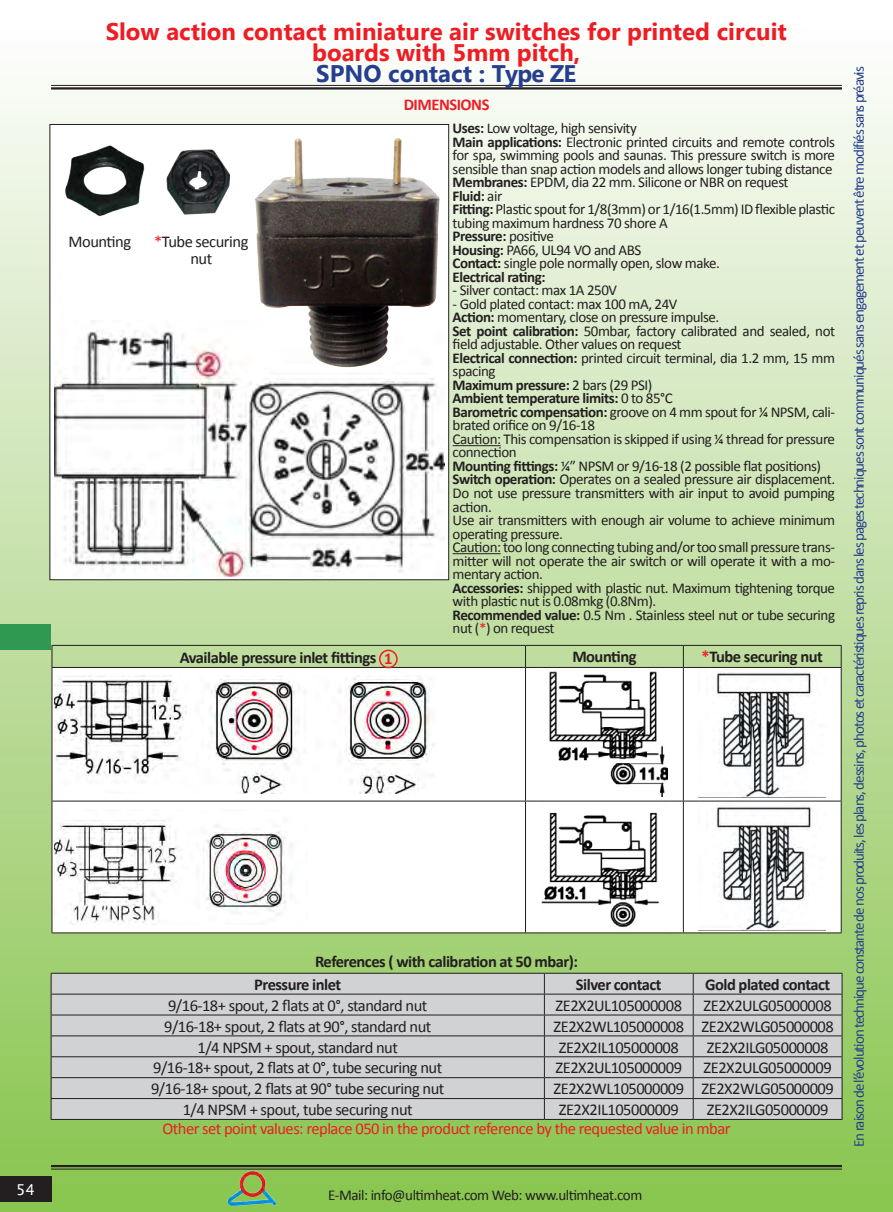
<style>
.page{position:relative;width:893px;height:1212px;background:#fff}
.page>*{position:absolute;margin:0;border:0;box-sizing:border-box;transform-origin:0 0}
.t1{font:700 24px/21px "Microsoft New Tai Lue";color:#ee1d23;text-align:center}
.t2{font:700 24px "Microsoft New Tai Lue";color:#253f8e}
.t3{font:16.5px/16.5px "Calibri";letter-spacing:-.03em;color:#231f20;text-align:center}
.t4{font:700 16.5px/23px "Calibri";letter-spacing:-.03em;color:#231f20}
.t5{font:16.5px "Calibri";letter-spacing:-.03em;color:#ee1d23}
.t6{font:700 16.5px "Calibri";letter-spacing:-.03em;color:#ee1d23}
.t7{font:15px/13.5px "Calibri";letter-spacing:-.03em;color:#231f20}
.t8{font:15px "Calibri";letter-spacing:-.07em;color:#253f8e}
.t9{font:15px "Lucida Sans Unicode";color:#fff}
.s1{color:#ee1d23}
.s2{font-weight:700}
</style>
<div class="page">
<div style="left:0;top:0;width:893px;height:1212px;background:linear-gradient(to bottom,#fffdff,#87c34d)"></div>
<div style="left:0;top:1176px;width:51px;height:26px;background:#231f20"></div>
<hr style="left:51px;top:1165px;width:791px;height:2px;background:#231f20">
<hr style="left:51px;top:1169px;width:791px;height:1px;background:#231f20">
<hr style="left:51px;top:85px;width:791px;height:1px;background:#231f20">
<hr style="left:51px;top:87px;width:791px;height:3px;background:#231f20">
<div style="left:0;top:624px;width:51px;height:26px;background:#309951"></div>
<img style="left:223px;top:1158px;width:61px;height:54px">
<div style="left:50px;top:124px;width:399px;height:456px;background:#fff"></div>
<img style="left:54px;top:321px;width:390px;height:255px">
<hr style="left:453px;top:445px;width:48px;height:1px;background:#231f20">
<hr style="left:453px;top:553px;width:48px;height:1px;background:#231f20">
<svg style="left:53px;top:668px;width:788px;height:264px"></svg>
<hr style="left:52px;top:645px;width:473px;height:1px;background:#231f20">
<svg style="left:52px;top:646px;width:1px;height:21px"></svg>
<hr style="left:525px;top:645px;width:158px;height:1px;background:#231f20">
<svg style="left:525px;top:646px;width:1px;height:21px"></svg>
<hr style="left:683px;top:645px;width:159px;height:1px;background:#231f20">
<svg style="left:683px;top:646px;width:1px;height:21px"></svg>
<svg style="left:841px;top:646px;width:1px;height:21px"></svg>
<hr style="left:52px;top:667px;width:473px;height:1px;background:#231f20">
<hr style="left:52px;top:668px;width:1px;height:133px;background:#231f20">
<hr style="left:525px;top:667px;width:158px;height:1px;background:#231f20">
<hr style="left:525px;top:668px;width:1px;height:133px;background:#231f20">
<hr style="left:683px;top:667px;width:159px;height:1px;background:#231f20">
<hr style="left:683px;top:668px;width:1px;height:133px;background:#231f20">
<hr style="left:841px;top:668px;width:1px;height:133px;background:#231f20">
<hr style="left:52px;top:801px;width:473px;height:1px;background:#231f20">
<hr style="left:52px;top:801px;width:1px;height:131px;background:#231f20">
<hr style="left:525px;top:801px;width:158px;height:1px;background:#231f20">
<hr style="left:525px;top:801px;width:1px;height:131px;background:#231f20">
<hr style="left:683px;top:801px;width:159px;height:1px;background:#231f20">
<hr style="left:683px;top:801px;width:1px;height:131px;background:#231f20">
<hr style="left:841px;top:801px;width:1px;height:131px;background:#231f20">
<hr style="left:52px;top:932px;width:473px;height:1px;background:#231f20">
<hr style="left:525px;top:932px;width:158px;height:1px;background:#231f20">
<hr style="left:683px;top:932px;width:159px;height:1px;background:#231f20">
<div style="left:379px;top:650px;width:19px;height:18px;border:2px solid #ee1d23;border-radius:50%"></div>
<img style="left:54px;top:675px;width:398px;height:118px">
<img style="left:541px;top:670px;width:127px;height:126px">
<img style="left:699px;top:669px;width:127px;height:128px">
<img style="left:54px;top:810px;width:254px;height:114px">
<img style="left:541px;top:803px;width:127px;height:128px">
<img style="left:699px;top:803px;width:127px;height:128px">
<div style="left:52px;top:974px;width:790px;height:145px;background:#d1d2d4"></div>
<hr style="left:51px;top:973px;width:493px;height:1px;background:#231f20">
<hr style="left:544px;top:973px;width:149px;height:1px;background:#231f20">
<hr style="left:693px;top:973px;width:149px;height:1px;background:#231f20">
<hr style="left:51px;top:994px;width:493px;height:1px;background:#231f20">
<hr style="left:544px;top:994px;width:149px;height:1px;background:#231f20">
<hr style="left:693px;top:994px;width:149px;height:1px;background:#231f20">
<hr style="left:51px;top:1014px;width:493px;height:1px;background:#231f20">
<hr style="left:544px;top:1014px;width:149px;height:1px;background:#231f20">
<hr style="left:693px;top:1014px;width:149px;height:1px;background:#231f20">
<hr style="left:51px;top:1035px;width:493px;height:1px;background:#231f20">
<hr style="left:544px;top:1035px;width:149px;height:1px;background:#231f20">
<hr style="left:693px;top:1035px;width:149px;height:1px;background:#231f20">
<hr style="left:51px;top:1056px;width:493px;height:1px;background:#231f20">
<hr style="left:544px;top:1056px;width:149px;height:1px;background:#231f20">
<hr style="left:693px;top:1056px;width:149px;height:1px;background:#231f20">
<hr style="left:51px;top:1077px;width:493px;height:1px;background:#231f20">
<hr style="left:544px;top:1077px;width:149px;height:1px;background:#231f20">
<hr style="left:693px;top:1077px;width:149px;height:1px;background:#231f20">
<hr style="left:51px;top:1098px;width:493px;height:1px;background:#231f20">
<svg style="left:51px;top:973px;width:1px;height:146px"></svg>
<hr style="left:544px;top:1098px;width:149px;height:1px;background:#231f20">
<svg style="left:544px;top:973px;width:1px;height:146px"></svg>
<hr style="left:693px;top:1098px;width:149px;height:1px;background:#231f20">
<svg style="left:693px;top:973px;width:1px;height:146px"></svg>
<svg style="left:842px;top:973px;width:1px;height:146px"></svg>
<hr style="left:51px;top:1119px;width:493px;height:1px;background:#231f20">
<hr style="left:544px;top:1119px;width:149px;height:1px;background:#231f20">
<hr style="left:693px;top:1119px;width:149px;height:1px;background:#231f20">
<img style="left:251px;top:138px;width:193px;height:235px">
<img style="left:166px;top:149px;width:65px;height:66px">
<img style="left:65px;top:145px;width:80px;height:71px">
<p class="t9" style="left:16px;top:1178px;width:20px">54</p>
<h1 class="t1" style="left:106px;top:23px;width:683px">Slow action contact miniature air switches for printed circuit boards with 5mm pitch,</h1>
<h1 class="t2" style="left:316px;top:60px;width:262px">SPNO contact : Type ZE</h1>
<p class="t3" style="left:69px;top:234px;width:64px">Mounting</p>
<p class="t3" style="left:154px;top:234px;width:96px"><span class="s1">*</span>Tube securing nut</p>
<p class="t6" style="left:404px;top:94px;width:87px">DIMENSIONS</p>
<p class="t7" style="left:453px;top:122px;width:384px"><span class="s2">Uses:</span> Low voltage, high sensivity<br><span class="s2">Main applications:</span> Electronic printed circuits and remote controls for spa, swimming pools and saunas. This pressure switch is more sensible than snap action models and allows longer tubing distance <span class="s2">Membranes:</span> EPDM, dia 22 mm. Silicone or NBR on request<br><span class="s2">Fluid:</span> air<br><span class="s2">Fitting:</span> Plastic spout for 1/8(3mm) or 1/16(1.5mm) ID flexible plastic tubing maximum hardness 70 shore A<br><span class="s2">Pressure:</span> positive<br><span class="s2">Housing:</span> PA66, UL94 VO and ABS<br><span class="s2">Contact:</span> single pole normally open, slow make.<br><span class="s2">Electrical rating:</span></p>
<p class="t7" style="left:453px;top:284px;width:166px">- Silver contact: max 1A 250V</p>
<p class="t7" style="left:453px;top:297px;width:384px">- Gold plated contact: max 100 mA, 24V<br><span class="s2">Action:</span> momentary, close on pressure impulse.<br><span class="s2">Set point calibration:</span> 50mbar, factory calibrated and sealed, not field adjustable. Other values on request<br><span class="s2">Electrical connection:</span> printed circuit terminal, dia 1.2 mm, 15 mm spacing<br><span class="s2">Maximum pressure:</span> 2 bars (29 PSI)<br><span class="s2">Ambient temperature limits:</span> 0 to 85°C<br><span class="s2">Barometric compensation:</span> groove on 4 mm spout for ¼ NPSM, cali&shy;brated orifice on 9/16-18<br>Caution: This compensation is skipped if using ¼ thread for pressure connection<br><span class="s2">Mounting fittings:</span> ¼” NPSM or 9/16-18 (2 possible flat positions)<br><span class="s2">Switch operation:</span> Operates on a sealed pressure air displacement.<br>Do not use pressure transmitters with air input to avoid pumping action.<br>Use air transmitters with enough air volume to achieve minimum operating pressure.<br>Caution: too long connecting tubing and/or too small pressure trans&shy;mitter will not operate the air switch or will operate it with a mo&shy;mentary action.<br><span class="s2">Accessories:</span> shipped with plastic nut. Maximum tightening torque with plastic nut is 0.08mkg (0.8Nm).<br><span class="s2">Recommended value:</span> 0.5 Nm . Stainless steel nut or tube securing nut (<span class="s1">*</span>) on request</p>
<p class="t4" style="left:180px;top:646px;width:214px">Available pressure inlet fittings <span class="s1">1</span></p>
<p class="t4" style="left:572px;top:645px;width:66px">Mounting</p>
<p class="t4" style="left:702px;top:645px;width:123px"><span class="s1">*</span>Tube securing nut</p>
<p class="t4" style="left:254px;top:950px;width:325px;text-indent:61px">References ( with calibration at 50 mbar):<br>Pressure inlet</p>
<p class="t4" style="left:576px;top:973px;width:87px">Silver contact</p>
<p class="t4" style="left:705px;top:973px;width:127px">Gold plated contact</p>
<p class="t3" style="left:168px;top:997px;width:261px">9/16-18+ spout, 2 flats at 0°, standard nut</p>
<p class="t3" style="left:556px;top:997px;width:128px">ZE2X2UL105000008</p>
<p class="t3" style="left:704px;top:997px;width:130px">ZE2X2ULG05000008</p>
<p class="t3" style="left:164px;top:1018px;width:269px">9/16-18+ spout, 2 flats at 90°, standard nut</p>
<p class="t3" style="left:554px;top:1018px;width:282px">ZE2X2WL105000008 ZE2X2WLG05000008</p>
<p class="t3" style="left:198px;top:1039px;width:202px">1/4 NPSM + spout, standard nut</p>
<p class="t3" style="left:559px;top:1039px;width:122px">ZE2X2IL105000008</p>
<p class="t3" style="left:707px;top:1039px;width:123px">ZE2X2ILG05000008</p>
<p class="t3" style="left:153px;top:1060px;width:291px">9/16-18+ spout, 2 flats at 0°, tube securing nut</p>
<p class="t3" style="left:556px;top:1060px;width:128px">ZE2X2UL105000009</p>
<p class="t3" style="left:704px;top:1060px;width:130px">ZE2X2ULG05000009</p>
<p class="t3" style="left:151px;top:1080px;width:295px">9/16-18+ spout, 2 flats at 90° tube securing nut</p>
<p class="t3" style="left:554px;top:1080px;width:282px">ZE2X2WL105000009 ZE2X2WLG05000009</p>
<p class="t3" style="left:183px;top:1101px;width:232px">1/4 NPSM + spout, tube securing nut</p>
<p class="t3" style="left:559px;top:1101px;width:122px">ZE2X2IL105000009</p>
<p class="t3" style="left:707px;top:1101px;width:123px">ZE2X2ILG05000009</p>
<p class="t5" style="left:162px;top:1117px;width:570px">Other set point values: replace 050 in the product reference by the requested value in mbar</p>
<p class="t7" style="left:328px;top:1188px;width:316px">E-Mail: info@ultimheat.com Web: www.ultimheat.com</p>
<p class="t8" style="left:849px;top:1147px;width:1082px;rotate:-90deg">En raison de l’évolution technique constante de nos produits, les plans, dessins, photos et caractéristiques repris dans les pages techniques sont communiqués sans engagement et peuvent être modifiés sans préavis</p>
</div>
